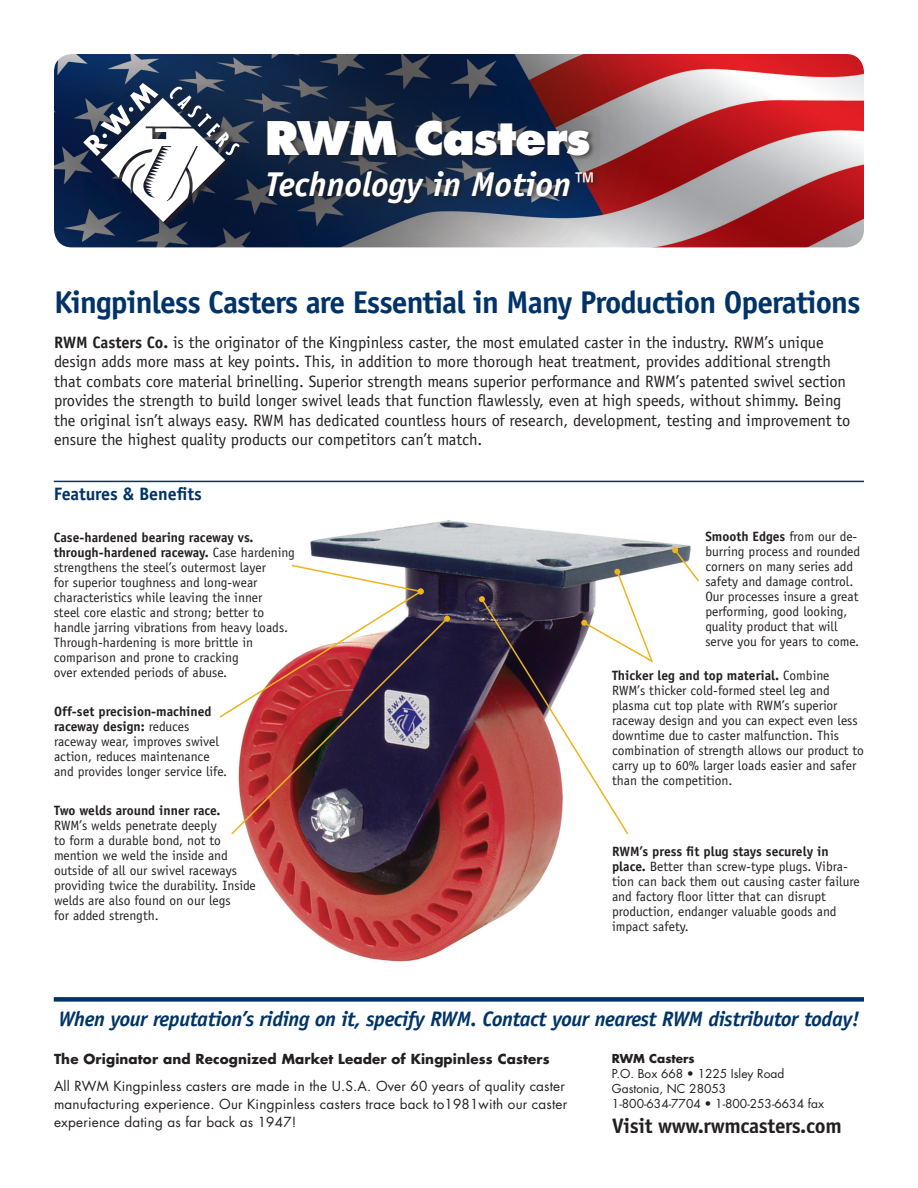
<style>
.page{position:relative;width:918px;height:1188px;background:#fff}
.page>*{position:absolute;margin:0;border:0;box-sizing:border-box;transform-origin:0 0}
.t1{font:800 45px "Futura";letter-spacing:-.025em;color:#fff}
.t2{font:italic 700 34.5px "Officina Sans";color:#fff}
.t3{font:700 31.5px "Officina Sans";letter-spacing:-.03em;color:#003367}
.t4{font:italic 700 21px "Officina Sans";letter-spacing:-.02em;color:#003367}
.t5{font:700 21px "Officina Sans";letter-spacing:-.015em;color:#231f20}
.t6{font:700 18px "Officina Sans";letter-spacing:-.005em;color:#003367}
.t7{font:16.5px/19.5px "Officina Sans";letter-spacing:-.005em;color:#231f20}
.t8{font:13.5px/15px "Officina Sans";color:#231f20}
.t9{font:13.5px/18px "Futura";letter-spacing:.015em;color:#231f20}
.t10{font:700 13.5px "Futura";letter-spacing:.01em;color:#231f20}
.t11{font:700 13.5px "Officina Sans";color:#231f20}
.t12{font:12px/15px "Futura";color:#231f20}
.t13{font:700 12px "Futura";color:#231f20}
.s1{font-weight:700}
</style>
<div class="page">
<img style="left:248px;top:520px;width:443px;height:442px">
<hr style="left:54px;top:481px;width:810px;height:1px;background:#003367">
<img style="left:54px;top:54px;width:810px;height:193px">
<div style="left:265px;top:117px;width:335px;height:93px;background:#231f20;opacity:.75"></div>
<img style="left:81px;top:79px;width:162px;height:150px">
<svg style="left:219px;top:564px;width:205px;height:154px"></svg>
<svg style="left:672px;top:547px;width:27px;height:36px"></svg>
<svg style="left:479px;top:569px;width:176px;height:267px"></svg>
<img style="left:230px;top:617px;width:219px;height:219px">
<svg style="left:444px;top:616px;width:6px;height:6px"></svg>
<div style="left:54px;top:997px;width:810px;height:5px;background:#003367"></div>
<h1 class="t1" style="left:265px;top:109px;width:327px">RWM Casters</h1>
<h2 class="t2" style="left:265px;top:164px;width:332px">Technology in Motion™</h2>
<h3 class="t3" style="left:54px;top:282px;width:808px">Kingpinless Casters are Essential in Many Production Operations</h3>
<p class="t7" style="left:54px;top:333px;width:798px"><span class="s1">RWM Casters Co.</span> is the originator of the Kingpinless caster, the most emulated caster in the industry. RWM’s unique design adds more mass at key points. This, in addition to more thorough heat treatment, provides additional strength that combats core material brinelling. Superior strength means superior performance and RWM’s patented swivel section provides the strength to build longer swivel leads that function flawlessly, even at high speeds, without shimmy. Being the original isn’t always easy. RWM has dedicated countless hours of research, development, testing and improvement to ensure the highest quality products our competitors can’t match.</p>
<h3 class="t6" style="left:54px;top:483px;width:150px">Features &amp; Benefits</h3>
<p class="t8" style="left:54px;top:530px;width:243px"><span class="s1">Case-hardened bearing raceway vs. through-hardened raceway.</span> Case hardening strengthens the steel’s outermost layer<br>for superior toughness and long-wear characteristics while leaving the inner<br>steel core elastic and strong; better to handle jarring vibrations from heavy loads.<br>Through-hardening is more brittle in comparison and prone to cracking<br>over extended periods of abuse.</p>
<p class="t8" style="left:54px;top:704px;width:175px"><span class="s1">Off-set precision-machined raceway design:</span> reduces raceway wear, improves swivel action, reduces maintenance and provides longer service life.</p>
<p class="t11" style="left:54px;top:802px;width:168px">Two welds around inner race.</p>
<p class="t8" style="left:54px;top:818px;width:203px">RWM’s welds penetrate deeply<br>to form a durable bond, not to mention we weld the inside and outside of all our swivel raceways providing twice the durability. Inside welds are also found on our legs<br>for added strength.</p>
<p class="t8" style="left:705px;top:529px;width:156px"><span class="s1">Smooth Edges</span> from our de&shy;burring process and rounded corners on many series add safety and damage control.<br>Our processes insure a great performing, good looking, quality product that will serve you for years to come.</p>
<p class="t8" style="left:612px;top:668px;width:254px"><span class="s1">Thicker leg and top material.</span> Combine RWM’s thicker cold-formed steel leg and plasma cut top plate with RWM’s superior raceway design and you can expect even less downtime due to caster malfunction. This combination of strength allows our product to carry up to 60% larger loads easier and safer than the competition.</p>
<p class="t8" style="left:612px;top:844px;width:249px"><span class="s1">RWM’s press fit plug stays securely in place.</span> Better than screw-type plugs. Vibra&shy;tion can back them out causing caster failure and factory floor litter that can disrupt production, endanger valuable goods and impact safety.</p>
<h3 class="t4" style="left:58px;top:1006px;width:803px">When your reputation’s riding on it, specify RWM. Contact your nearest RWM distributor today!</h3>
<p class="t10" style="left:54px;top:1050px;width:497px">The Originator and Recognized Market Leader of Kingpinless Casters</p>
<p class="t9" style="left:54px;top:1077px;width:515px">All RWM Kingpinless casters are made in the U.S.A. Over 60 years of quality caster manufacturing experience. Our Kingpinless casters trace back to1981with our caster experience dating as far back as 1947!</p>
<p class="t13" style="left:612px;top:1050px;width:84px">RWM Casters</p>
<p class="t12" style="left:612px;top:1066px;width:213px">P.O. Box 668 • 1225 Isley Road<br>Gastonia, NC 28053<br>1-800-634-7704 • 1-800-253-6634 fax</p>
<h3 class="t5" style="left:612px;top:1112px;width:231px">Visit www.rwmcasters.com</h3>
</div>
